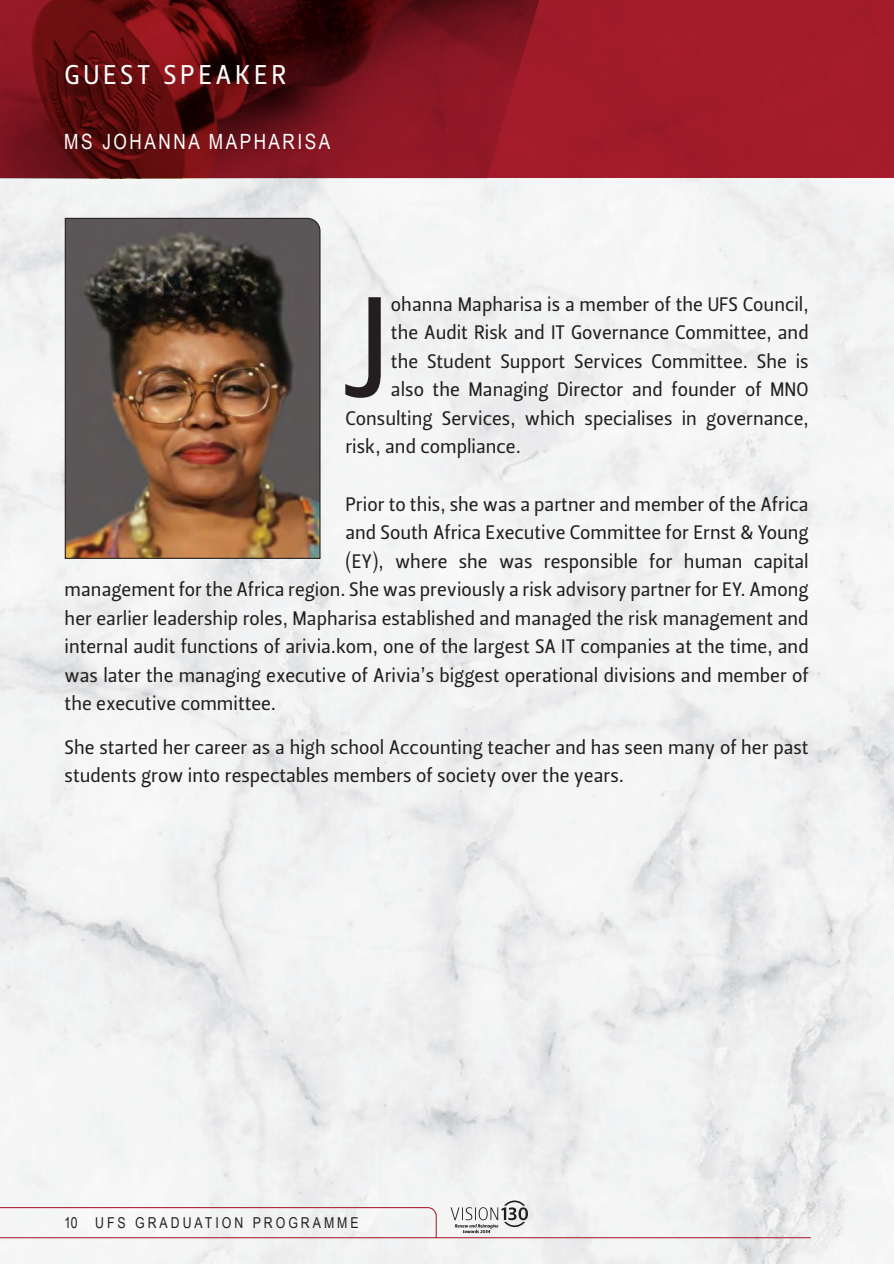
<style>
.page{position:relative;width:894px;height:1264px;background:#fff}
.page>*{position:absolute;margin:0;border:0;box-sizing:border-box;transform-origin:0 0}
.Guest_Speaker_Drop_C{font:141.6px "Leitura Sans Grot 2";color:#231f20}
.t1{font:27px "Leitura Sans Grot 2";letter-spacing:.135em;color:#fff}
.t2{font:21px "Arial Narrow";letter-spacing:.12em;color:#fff}
.Normal__Web{font:19.5px/28.5px "Leitura Sans Grot 2";color:#231f20}
.Guest_Speaker_Drop_C-2{font:19.5px "Leitura Sans Grot 2";color:#231f20}
.t3{font:15px "Arial Narrow";letter-spacing:.2em;color:#231f20}
</style>
<div class="page">
<img style="left:0;top:0;width:894px;height:1263px">
<svg style="left:0;top:1206px;width:437px;height:32px"></svg>
<hr style="left:437px;top:1236px;width:374px;height:1px;background:#aa1d2d">
<img style="left:64px;top:217px;width:257px;height:342px">
<p class="t1" style="left:64px;top:57px;width:223px">GUEST SPEAKER</p>
<p class="t2" style="left:64px;top:126px;width:268px">MS JOHANNA MAPHARISA</p>
<p class="Guest_Speaker_Drop_C" style="left:343px;top:251px;width:49px">J</p>
<p class="Guest_Speaker_Drop_C-2" style="left:391px;top:291px;width:419px">ohanna Mapharisa is a member of the UFS Council,</p>
<p class="Guest_Speaker_Drop_C-2" style="left:391px;top:319px;width:419px">the Audit Risk and IT Governance Committee, and</p>
<p class="Guest_Speaker_Drop_C-2" style="left:391px;top:348px;width:419px">the Student Support Services Committee. She is</p>
<p class="Guest_Speaker_Drop_C-2" style="left:391px;top:376px;width:419px">also the Managing Director and founder of MNO</p>
<p class="Guest_Speaker_Drop_C-2" style="left:345px;top:405px;width:465px">Consulting Services, which specialises in governance,</p>
<p class="Guest_Speaker_Drop_C-2" style="left:345px;top:433px;width:177px">risk, and compliance.</p>
<p class="Normal__Web" style="left:345px;top:489px;width:465px">Prior to this, she was a partner and member of the Africa</p>
<p class="Normal__Web" style="left:345px;top:518px;width:465px">and South Africa Executive Committee for Ernst &amp; Young</p>
<p class="Normal__Web" style="left:345px;top:546px;width:465px">(EY), where she was responsible for human capital</p>
<p class="Normal__Web" style="left:65px;top:575px;width:745px">management for the Africa region. She was previously a risk advisory partner for EY. Among</p>
<p class="Normal__Web" style="left:65px;top:604px;width:745px">her earlier leadership roles, Mapharisa established and managed the risk management and</p>
<p class="Normal__Web" style="left:65px;top:632px;width:745px">internal audit functions of arivia.kom, one of the largest SA IT companies at the time, and</p>
<p class="Normal__Web" style="left:65px;top:661px;width:745px">was later the managing executive of Arivia’s biggest operational divisions and member of</p>
<p class="Normal__Web" style="left:65px;top:689px;width:213px">the executive committee.</p>
<p class="Normal__Web" style="left:65px;top:733px;width:745px">She started her career as a high school Accounting teacher and has seen many of her past students grow into respectables members of society over the years.</p>
<p class="t3" style="left:64px;top:1210px;width:15px">10</p>
<p class="t3" style="left:95px;top:1210px;width:265px">UFS GRADUATION PROGRAMME</p>
</div>
